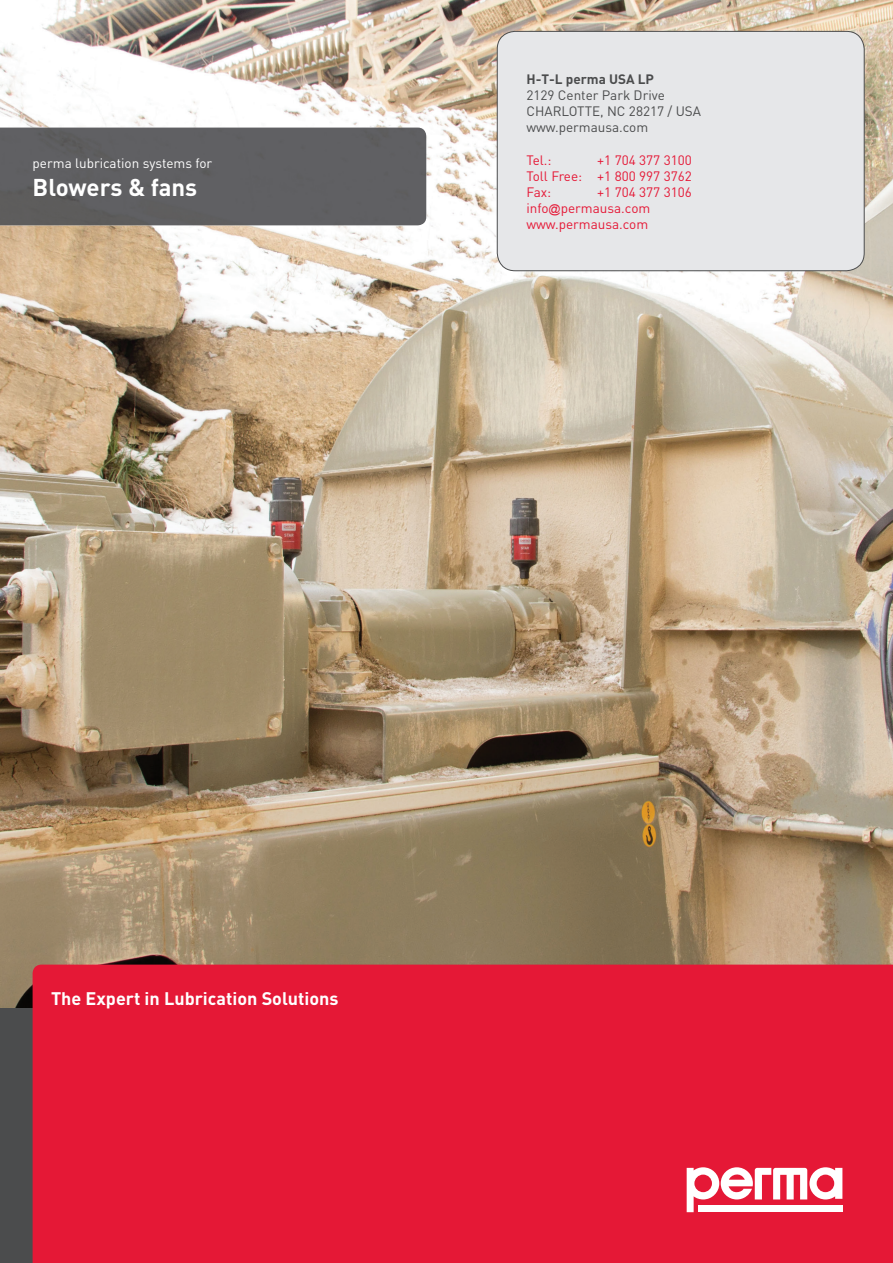
<style>
.page{position:relative;width:893px;height:1263px;background:#fff}
.page>*{position:absolute;margin:0;border:0;box-sizing:border-box;transform-origin:0 0}
.t1{font:700 24px "DIN";letter-spacing:-.01em;color:#fff}
.t2{font:700 18px "DIN";color:#fff}
.t3{font:13.5px/16.2px "DIN";color:#e51836;text-align:justify}
.t4{font:13.5px/16.2px "DIN";color:#4b4c4d}
.t5{font:13.5px "DIN";color:#fff}
.t6{font:700 13.5px "DIN";color:#4b4c4d}
.s1{font-family:"Arial";font-size:12px}
</style>
<div class="page">
<img style="left:0;top:0;width:893px;height:1008px">
<div style="left:0;top:128px;width:426px;height:97px;background:#606063"></div>
<div style="left:0;top:1008px;width:43px;height:255px;background:#4b4c4d"></div>
<div style="left:33px;top:964px;width:860px;height:299px;background:#e51836"></div>
<div style="left:497px;top:31px;width:367px;height:240px;background:#e6e7e9;border-radius:18px"></div>
<div style="left:497px;top:31px;width:367px;height:240px;border:1px solid #4b4c4d;border-radius:18px"></div>
<svg style="left:687px;top:1167px;width:155px;height:45px"></svg>
<p class="t5" style="left:33px;top:154px;width:181px">perma lubrication systems for</p>
<h1 class="t1" style="left:33px;top:172px;width:166px">Blowers &amp; fans</h1>
<p class="t6" style="left:526px;top:70px;width:129px">H-T-L perma USA LP</p>
<p class="t4" style="left:526px;top:86px;width:176px">2129 Center Park Drive<br>CHARLOTTE, NC 28217 / USA www.permausa.com</p>
<p class="t3" style="left:526px;top:151px;width:27px">Tel.:</p>
<p class="t3" style="left:526px;top:151px;width:167px;text-indent:71px">+1 704 377 3100<br>Toll Free: +1 800 997 3762<br>Fax:</p>
<p class="t3" style="left:526px;top:184px;width:167px;text-align:left;text-indent:71px">+1 704 377 3106 info<span class="s1">@</span>permausa.com www.permausa.com</p>
<h2 class="t2" style="left:51px;top:987px;width:289px">The Expert in Lubrication Solutions</h2>
</div>
